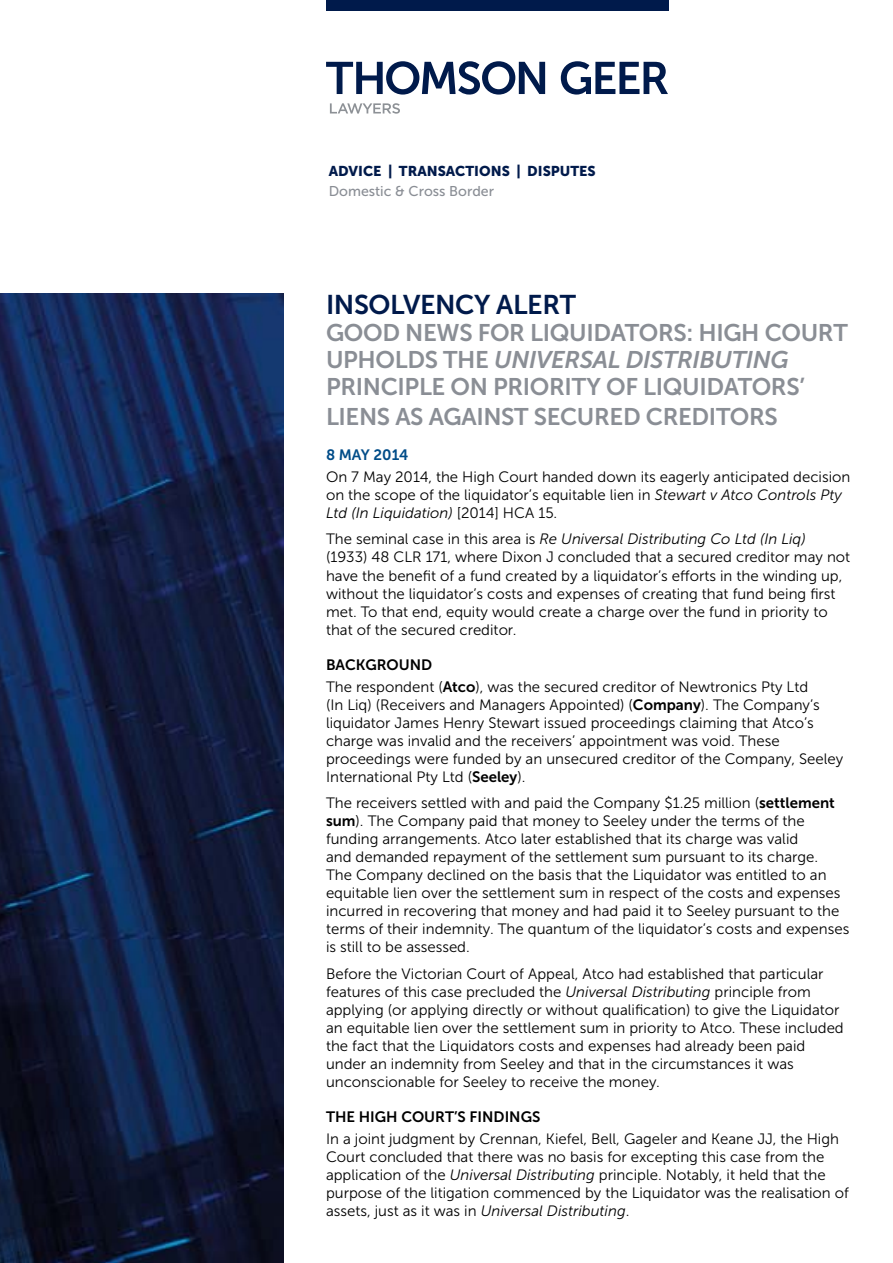
<style>
.page{position:relative;width:893px;height:1263px;background:#fff}
.page>*{position:absolute;margin:0;border:0;box-sizing:border-box;transform-origin:0 0}
.t1{font:27px "Museo Sans 700";letter-spacing:-.015em;color:#001a4b}
.t2{font:24px/27px "Museo Sans 700";letter-spacing:-.015em;color:#8a8e95}
.t3{font:15px/18px "Museo Sans 300";color:#000}
.t4{font:15px "Museo Sans 700";color:#000}
.t5{font:15px "Museo Sans 700";color:#004c88}
.t6{font:14.1px "Museo Sans 900";color:#001a4b}
.t7{font:14.1px "Museo Sans 500";color:#8a8e95}
.s1{font-style:italic}
.s2{font-family:"Museo Sans 700"}
</style>
<div class="page">
<img style="left:0;top:293px;width:283px;height:970px">
<svg style="left:326px;top:61px;width:342px;height:34px"></svg>
<svg style="left:330px;top:103px;width:70px;height:11px"></svg>
<div style="left:326px;top:0;width:343px;height:10px;background:#001a4b"></div>
<p class="t6" style="left:329px;top:163px;width:269px">ADVICE | TRANSACTIONS | DISPUTES</p>
<p class="t7" style="left:329px;top:183px;width:167px">Domestic &amp; Cross Border</p>
<h1 class="t1" style="left:326px;top:289px;width:251px">INSOLVENCY ALERT</h1>
<h2 class="t2" style="left:326px;top:319px;width:523px">GOOD NEWS FOR LIQUIDATORS: HIGH COURT<br>UPH OLDS TH E <span class="s1">UNIVERSAL DISTRIBUTING<br></span>PRINCIPLE ON PRIORITY OF LIQUIDATORS’</h2>
<h2 class="t2" style="left:326px;top:403px;width:453px">LIENS AS AGAINST SECURED CREDITORS</h2>
<p class="t5" style="left:326px;top:446px;width:84px">8 MAY 2014</p>
<p class="t3" style="left:326px;top:468px;width:526px">On 7 May 2014, the High Court handed down its eagerly anticipated decision on the scope of the liquidator’s equitable lien in <span class="s1">Stewart v Atco Controls Pty<br>Ltd (In Liquidation)</span> [2014] HCA 15.</p>
<p class="t3" style="left:326px;top:530px;width:526px">The seminal case in this area is <span class="s1">Re Universal Distributing Co Ltd (In Liq) </span>(1933) 48 CLR 171, where Dixon J concluded that a secured creditor may not have the benefit of a fund created by a liquidator’s efforts in the winding up, without the liquidator’s costs and expenses of creating that fund being first met. To that end, equity would create a charge over the fund in priority to that of the secured creditor.</p>
<p class="t4" style="left:326px;top:656px;width:108px">BACKGROUND</p>
<p class="t3" style="left:326px;top:678px;width:519px">The respondent (<span class="s2">ATCO</span>), was the secured creditor of Newtronics Pty Ltd<br>(In Liq) (Receivers and Managers Appointed) (<span class="s2">COMPANY</span>). The Company’s liquidator James Henry Stewart issued proceedings claiming that Atco’s charge was invalid and the receivers’ appointment was void. These proceedings were funded by an unsecured creditor of the Company, Seeley International Pty Ltd (<span class="s2">SEELEY</span>).</p>
<p class="t3" style="left:326px;top:794px;width:525px">The receivers settled with and paid the Company $1.25 million (<span class="s2">SETTLEMENT SUM</span>). The Company paid that money to Seeley under the terms of the funding arrangements. Atco later established that its charge was valid<br>and demanded repayment of the settlement sum pursuant to its charge.<br>The Company declined on the basis that the Liquidator was entitled to an equitable lien over the settlement sum in respect of the costs and expenses incurred in recovering that money and had paid it to Seeley pursuant to the terms of their indemnity. The quantum of the liquidator’s costs and expenses is still to be assessed.</p>
<p class="t3" style="left:326px;top:965px;width:519px">Before the Victorian Court of Appeal, Atco had established that particular features of this case precluded the <span class="s1">Universal Distributing</span> principle from applying (or applying directly or without qualification) to give the Liquidator an equitable lien over the settlement sum in priority to Atco. These included the fact that the Liquidators costs and expenses had already been paid under an indemnity from Seeley and that in the circumstances it was unconscionable for Seeley to receive the money.</p>
<p class="t4" style="left:326px;top:1108px;width:216px">TH E HIGH COURT’S FINDINGS</p>
<p class="t3" style="left:326px;top:1130px;width:524px">In a joint judgment by Crennan, Kiefel, Bell, Gageler and Keane JJ, the High Court concluded that there was no basis for excepting this case from the application of the <span class="s1">Universal Distributing</span> principle. Notably, it held that the purpose of the litigation commenced by the Liquidator was the realisation of assets, just as it was in <span class="s1">Universal Distributing</span>.</p>
</div>
